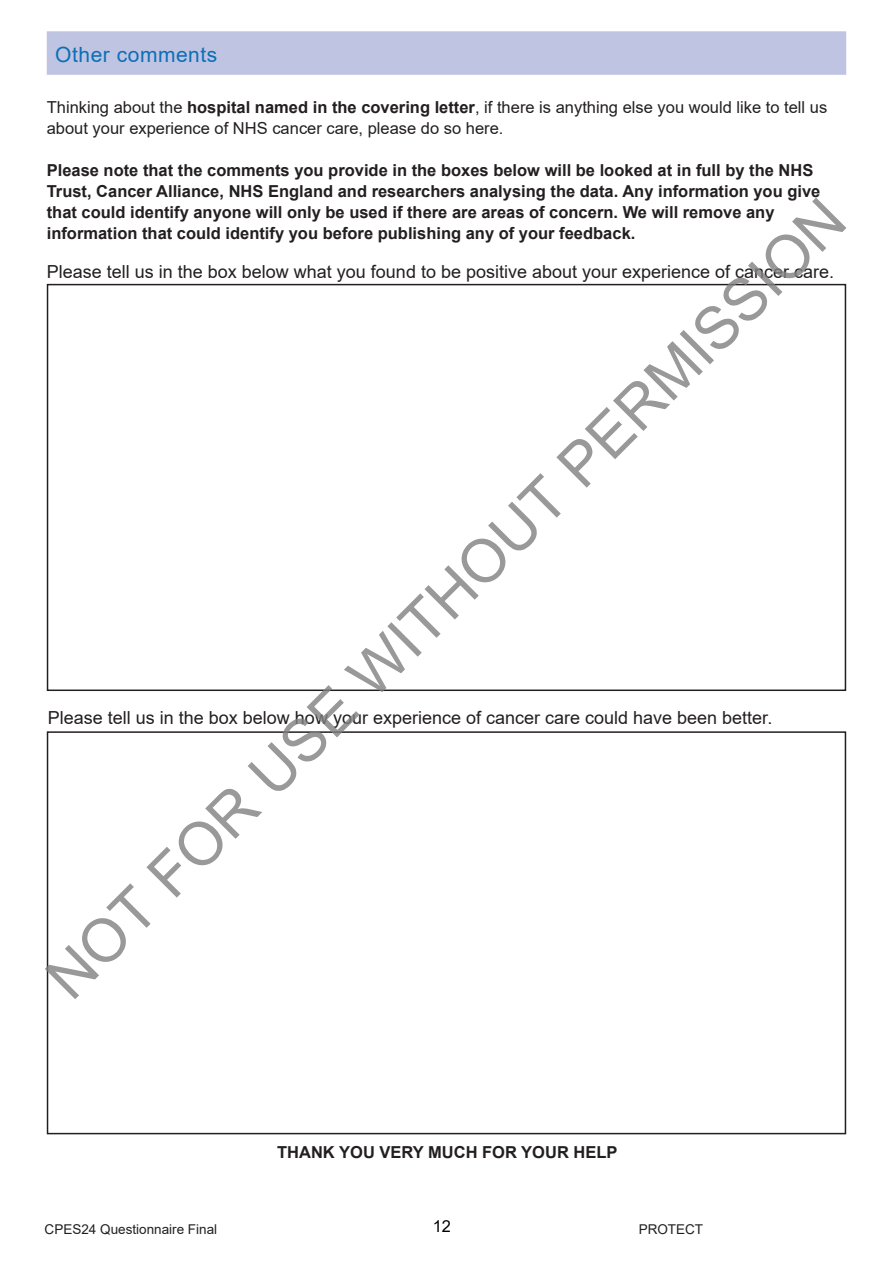
<style>
.page{position:relative;width:893px;height:1263px;background:#fff}
.page>*{position:absolute;margin:0;border:0;box-sizing:border-box;transform-origin:0 0}
.t1{font:60px "Arial";color:rgb(128 128 128/.8)}
.adult_a_head{font:21px "Arial";letter-spacing:.025em;color:#0d6fb6}
.t2{font:18px "Arial";color:#231f20}
.t3{font:700 16.5px/21px "Arial";color:#231f20}
.t4{font:16.5px/21px "Arial";color:#231f20}
.question_number{font:16.5px "Arial";color:#000}
.intro{font:13.5px "Arial";color:#231f20}
.s1{font-weight:700}
</style>
<div class="page">
<div style="left:47px;top:31px;width:799px;height:44px;background:#bfc4e2"></div>
<div style="left:47px;top:284px;width:799px;height:407px;border:2px solid #231f20"></div>
<div style="left:47px;top:731px;width:799px;height:403px;border:2px solid #231f20"></div>
<p class="adult_a_head" style="left:55px;top:40px;width:164px">Other comments</p>
<p class="t4" style="left:47px;top:96px;width:782px">Thinking about the <span class="s1">hospital named in the covering letter</span>, if there is anything else you would like to tell us about your experience of NHS cancer care, please do so here.</p>
<p class="t3" style="left:47px;top:159px;width:775px">Please note that the comments you provide in the boxes below will be looked at in full by the NHS<br>Trust, Cancer Alliance, NHS England and researchers analysing the data. Any information you give that could identify anyone will only be used if there are areas of concern. We will remove any</p>
<p class="t3" style="left:47px;top:222px;width:590px">information that could identify you before publishing any of your feedback.</p>
<p class="t2" style="left:47px;top:259px;width:789px">Please tell us in the box below what you found to be positive about your experience of cancer care.</p>
<h1 class="t1" style="left:28px;top:958px;width:1102px;rotate:-45deg">NOT FOR USE WITHOUT PERMISSION</h1>
<p class="t2" style="left:48px;top:705px;width:726px">Please tell us in the box below how your experience of cancer care could have been better.</p>
<p class="t3" style="left:277px;top:1142px;width:342px">THANK YOU VERY MUCH FOR YOUR HELP</p>
<p class="question_number" style="left:433px;top:1214px;width:20px">12</p>
<p class="intro" style="left:45px;top:1220px;width:174px">CPES24 Questionnaire Final</p>
<p class="intro" style="left:639px;top:1220px;width:66px">PROTECT</p>
</div>
